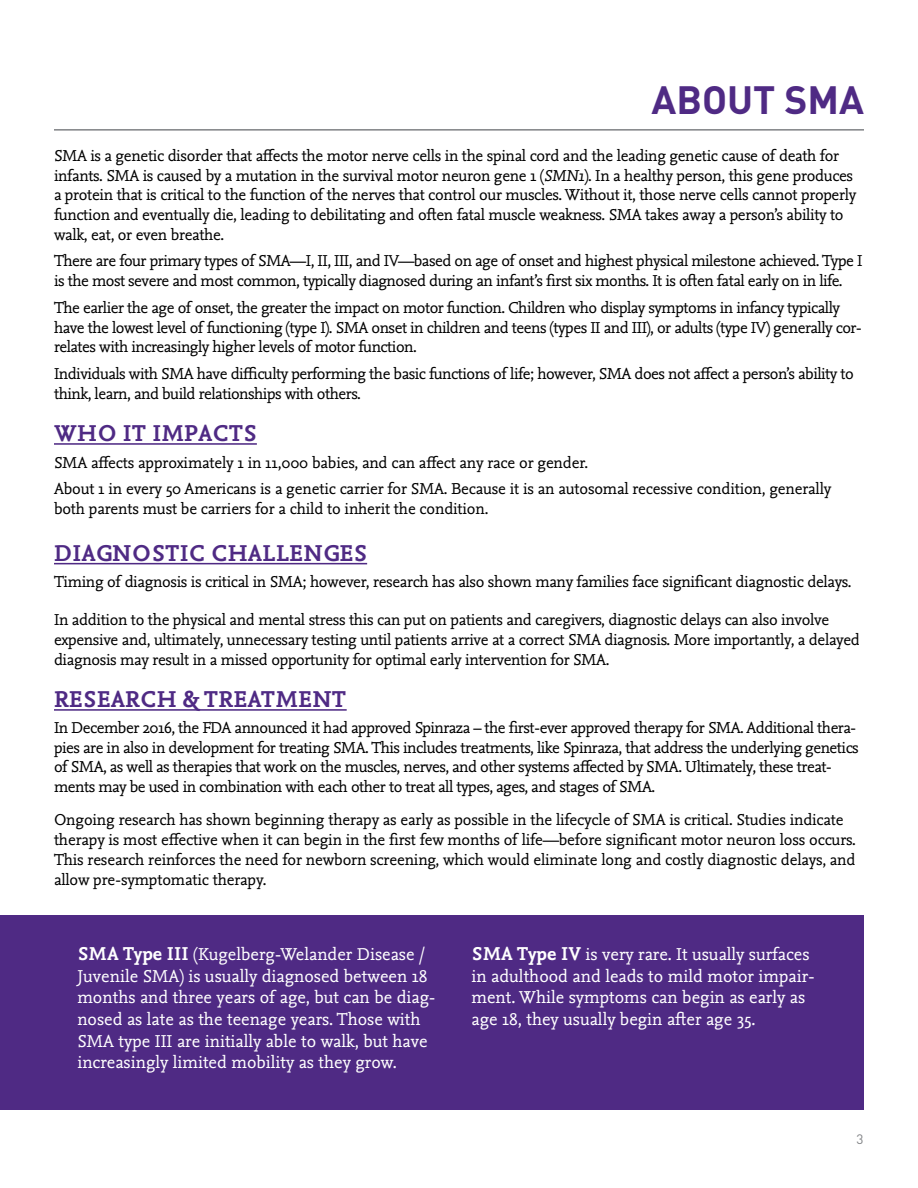
<style>
.page{position:relative;width:918px;height:1188px;background:#fff}
.page>*{position:absolute;margin:0;border:0;box-sizing:border-box;transform-origin:0 0}
.t1{font:700 39px "DINOT";color:#4f2a84}
.t2{font:700 24px "Nexus Mix OT";color:#4f2a84}
.t3{font:18px/21.6px "Nexus Mix OT";color:#fff}
.t4{font:16.5px/19.8px "Nexus Mix OT";letter-spacing:-.02em;color:#000}
.t5{font:13.5px "DINOT";color:#808285}
.s1{font-style:italic}
.s2{font-weight:700;font-size:19.5px}
</style>
<div class="page">
<hr style="left:54px;top:443px;width:203px;height:2px;background:#4f2a84">
<hr style="left:54px;top:563px;width:313px;height:1px;background:#4f2a84">
<hr style="left:54px;top:709px;width:293px;height:2px;background:#4f2a84">
<hr style="left:54px;top:129px;width:810px;height:2px;background:#808285">
<div style="left:0;top:916px;width:864px;height:194px;background:#4f2a84"></div>
<h1 class="t1" style="left:651px;top:74px;width:214px">ABOUT SMA</h1>
<p class="t4" style="left:54px;top:146px;width:804px">SMA is a genetic disorder that affects the motor nerve cells in the spinal cord and the leading genetic cause of death for infants. SMA is caused by a mutation in the survival motor neuron gene 1 (<span class="s1">SMN1</span>). In a healthy person, this gene produces a protein that is critical to the function of the nerves that control our muscles. Without it, those nerve cells cannot properly function and eventually die, leading to debilitating and often fatal muscle weakness. SMA takes away a person’s ability to walk, eat, or even breathe.</p>
<p class="t4" style="left:54px;top:252px;width:810px">There are four primary types of SMA—I, II, III, and IV—based on age of onset and highest physical milestone achieved. Type I is the most severe and most common, typically diagnosed during an infant’s first six months. It is often fatal early on in life.</p>
<p class="t4" style="left:54px;top:298px;width:809px">The earlier the age of onset, the greater the impact on motor function. Children who display symptoms in infancy typically have the lowest level of functioning (type I). SMA onset in children and teens (types II and III), or adults (type IV) generally cor&shy;relates with increasingly higher levels of motor function.</p>
<p class="t4" style="left:54px;top:364px;width:801px">Individuals with SMA have difficulty performing the basic functions of life; however, SMA does not affect a person’s ability to think, learn, and build relationships with others.</p>
<h2 class="t2" style="left:54px;top:420px;width:204px">WHO IT IMPACTS</h2>
<p class="t4" style="left:54px;top:450px;width:779px;line-height:26.5px">SMA affects approximately 1 in 11,000 babies, and can affect any race or gender.<br>About 1 in every 50 Americans is a genetic carrier for SMA. Because it is an autosomal recessive condition, generally</p>
<p class="t4" style="left:54px;top:499px;width:436px">both parents must be carriers for a child to inherit the condition.</p>
<h2 class="t2" style="left:54px;top:539px;width:315px">DIAGNOSTIC CHALLENGES</h2>
<p class="t4" style="left:54px;top:573px;width:799px">Timing of diagnosis is critical in SMA; however, research has also shown many families face significant diagnostic delays.</p>
<p class="t4" style="left:54px;top:610px;width:807px">In addition to the physical and mental stress this can put on patients and caregivers, diagnostic delays can also involve expensive and, ultimately, unnecessary testing until patients arrive at a correct SMA diagnosis. More importantly, a delayed diagnosis may result in a missed opportunity for optimal early intervention for SMA.</p>
<h2 class="t2" style="left:54px;top:685px;width:294px">RESEARCH &amp; TREATMENT</h2>
<p class="t4" style="left:54px;top:719px;width:806px">In December 2016, the FDA announced it had approved Spinraza – the first-ever approved therapy for SMA. Additional thera&shy;pies are in also in development for treating SMA. This includes treatments, like Spinraza, that address the underlying genetics of SMA, as well as therapies that work on the muscles, nerves, and other systems affected by SMA. Ultimately, these treat&shy;ments may be used in combination with each other to treat all types, ages, and stages of SMA.</p>
<p class="t4" style="left:54px;top:811px;width:803px">Ongoing research has shown beginning therapy as early as possible in the lifecycle of SMA is critical. Studies indicate therapy is most effective when it can begin in the first few months of life—before significant motor neuron loss occurs.<br>This research reinforces the need for newborn screening, which would eliminate long and costly diagnostic delays, and allow pre-symptomatic therapy.</p>
<p class="t3" style="left:77px;top:944px;width:360px"><span class="s2">SMA Type III</span> (Kugelberg-Welander Disease / Juvenile SMA) is usually diagnosed between 18 months and three years of age, but can be diag&shy;nosed as late as the teenage years. Those with SMA type III are initially able to walk, but have increasingly limited mobility as they grow.</p>
<p class="t3" style="left:472px;top:944px;width:345px"><span class="s2">SMA Type IV</span> is very rare. It usually surfaces in adulthood and leads to mild motor impair&shy;ment. While symptoms can begin as early as age 18, they usually begin after age 35.</p>
<p class="t5" style="left:857px;top:1131px;width:9px">3</p>
</div>
